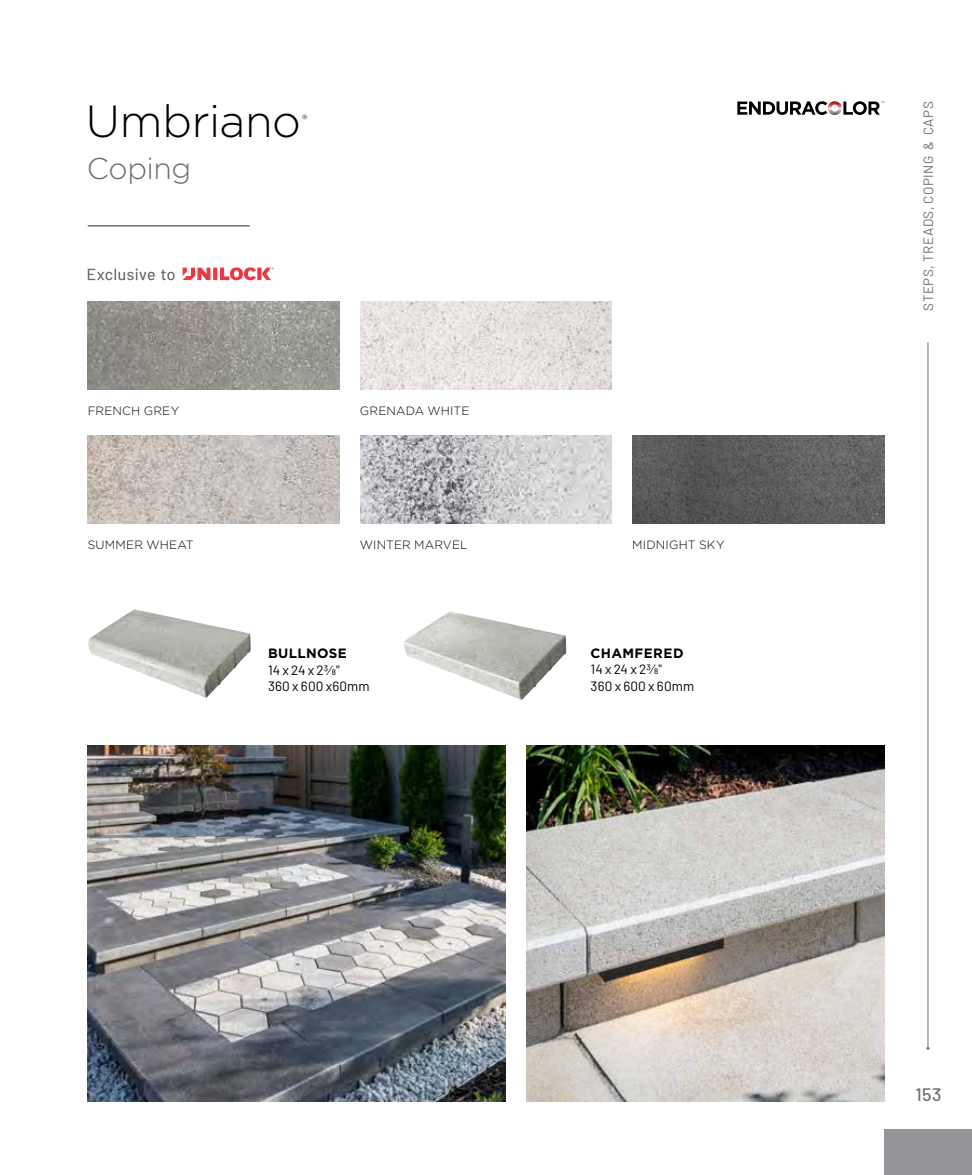
<style>
.page{position:relative;width:972px;height:1175px;background:#fff}
.page>*{position:absolute;margin:0;border:0;box-sizing:border-box;transform-origin:0 0}
.t1{font:300 45px "Gotham";letter-spacing:-.01em;color:#000}
.t2{font:300 30px "Gotham";letter-spacing:-.015em;color:#6d6e71}
.t3{font:500 18px "Barlow";color:#6d6e71}
.t4{font:13.5px/16.2px "Barlow";letter-spacing:.005em;color:#000}
.t5{font:13.5px "Barlow";letter-spacing:.035em;color:#6d6e71}
.t6{font:700 13.5px "Gotham";letter-spacing:.03em;color:#000}
.t7{font:300 13.05px "Gotham";color:#000}
.t8{font:300 12px "Gotham";letter-spacing:.01em;color:#000}
</style>
<div class="page">
<div style="left:884px;top:1129px;width:88px;height:45px;background:#939598"></div>
<hr style="left:928px;top:342px;width:1px;height:706px;background:#6d6e71">
<svg style="left:183px;top:267px;width:91px;height:13px"></svg>
<svg style="left:88px;top:268px;width:87px;height:12px"></svg>
<svg style="left:737px;top:101px;width:147px;height:14px"></svg>
<img style="left:404px;top:611px;width:162px;height:88px">
<img style="left:88px;top:609px;width:163px;height:88px">
<img style="left:526px;top:745px;width:358px;height:357px">
<img style="left:88px;top:745px;width:417px;height:357px">
<hr style="left:88px;top:225px;width:162px;height:1px;background:#6d6e71">
<img style="left:88px;top:301px;width:252px;height:88px">
<img style="left:88px;top:435px;width:252px;height:88px">
<img style="left:632px;top:435px;width:252px;height:88px">
<img style="left:360px;top:301px;width:252px;height:88px">
<img style="left:360px;top:435px;width:252px;height:88px">
<h1 class="t1" style="left:86px;top:93px;width:217px">Umbriano</h1>
<p class="t7" style="left:302px;top:111px;width:7px">®</p>
<h2 class="t2" style="left:87px;top:150px;width:106px">Coping</h2>
<p class="t8" style="left:88px;top:403px;width:93px">FRENCH GREY</p>
<p class="t8" style="left:88px;top:537px;width:107px">SUMMER WHEAT</p>
<p class="t8" style="left:360px;top:403px;width:111px">GRENADA WHITE</p>
<p class="t8" style="left:360px;top:537px;width:109px">WINTER MARVEL</p>
<p class="t8" style="left:632px;top:537px;width:94px">MIDNIGHT SKY</p>
<p class="t6" style="left:268px;top:644px;width:80px">BULLNOSE</p>
<p class="t4" style="left:268px;top:660px;width:103px">14 x 24 x 23/8"<br>360 x 600 x60mm</p>
<p class="t6" style="left:591px;top:644px;width:95px">CHAMFERED</p>
<p class="t4" style="left:591px;top:660px;width:105px">14 x 24 x 23/8"<br>360 x 600 x 60mm</p>
<p class="t5" style="left:919px;top:311px;width:211px;rotate:-90deg">STEPS, TREADS, COPING &amp; CAPS</p>
<h3 class="t3" style="left:915px;top:1081px;width:28px">153</h3>
</div>
